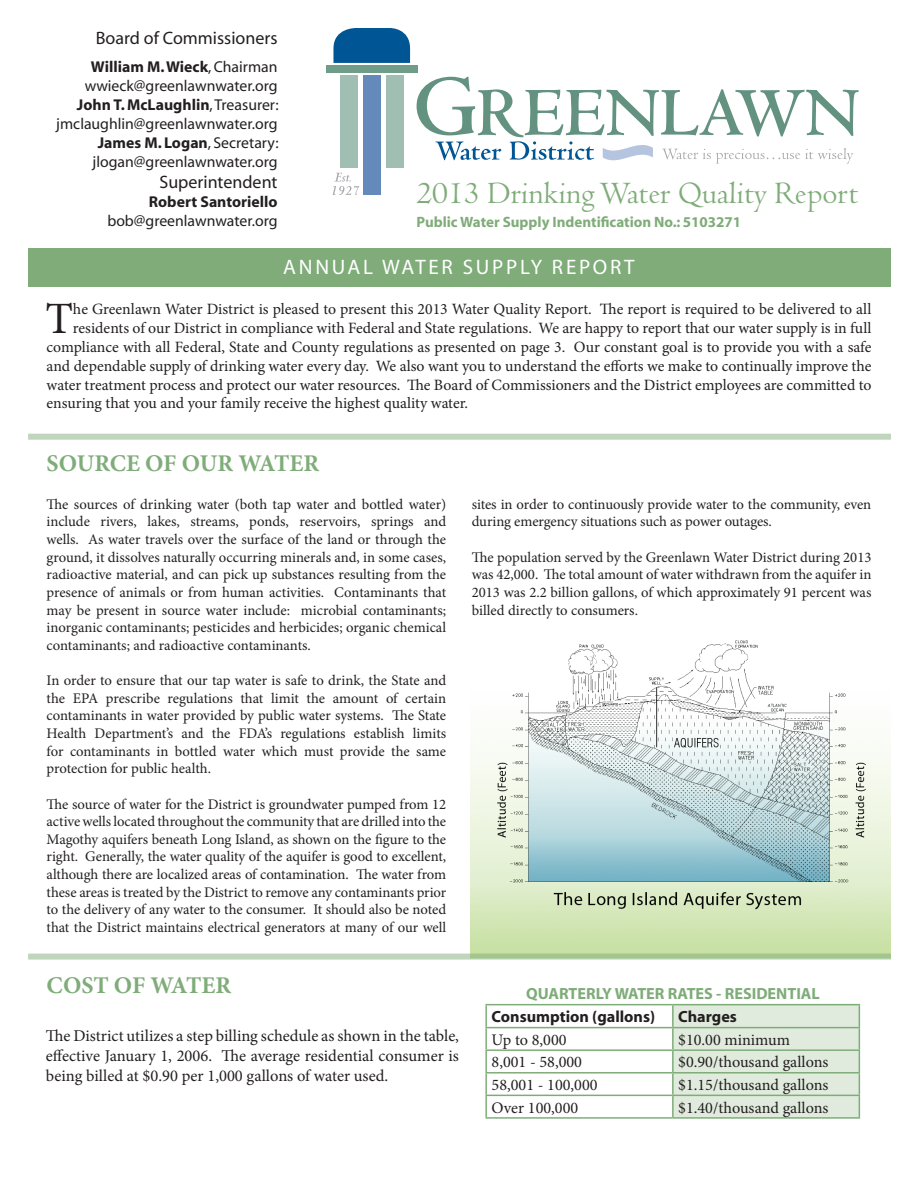
<style>
.page{position:relative;width:918px;height:1188px;background:#fff}
.page>*{position:absolute;margin:0;border:0;box-sizing:border-box;transform-origin:0 0}
.t1{font:44.85px "Minion Pro";color:#231f20}
.t2{font:32.25px "Centaur";color:#7fac79}
.t3{font:700 24px "Minion Pro";letter-spacing:-.005em;color:#7fad79}
.t4{font:700 24px "Minion Pro";letter-spacing:-.005em;color:#7fac79}
.t5{font:21px "Myriad";letter-spacing:.13em;color:#fff}
.t6{font:18px "Myriad";color:#231f20}
.t7{font:16.5px/19.8px "Minion Pro";color:#231f20;text-align:justify}
.t8{font:16.2px "Minion Pro";color:#231f20}
.t9{font:700 16.2px "Myriad";color:#7fac79}
.t10{font:700 16.2px "Myriad";color:#231f20}
.t11{font:15.75px "Minion Pro";letter-spacing:-.005em;color:#231f20}
.t12{font:15.75px "Myriad";color:#231f20}
.t13{font:700 15.75px "Myriad";color:#231f20}
.t14{font:700 15px "Myriad";color:#7fac79}
.t15{font:14.7px/17.7px "Minion Pro";letter-spacing:-.005em;color:#231f20;text-align:justify}
.s1{font-weight:400}
.s2{color:#7fac79}
</style>
<div class="page">
<img style="left:470px;top:640px;width:421px;height:366px">
<div style="left:28px;top:248px;width:863px;height:39px;background:#7fac79"></div>
<div style="left:28px;top:434px;width:863px;height:6px;background:#bfd5bc"></div>
<svg style="left:28px;top:954px;width:863px;height:6px;background:#b9d2af"></svg>
<hr style="left:485px;top:1004px;width:188px;height:1px;background:#7fad79">
<hr style="left:485px;top:1005px;width:2px;height:22px;background:#7fad79">
<hr style="left:673px;top:1004px;width:187px;height:1px;background:#7fad79">
<hr style="left:672px;top:1005px;width:2px;height:22px;background:#7fad79">
<hr style="left:485px;top:1027px;width:188px;height:1px;background:#7fad79">
<hr style="left:485px;top:1028px;width:2px;height:21px;background:#7fad79">
<hr style="left:672px;top:1028px;width:2px;height:21px;background:#7fad79">
<hr style="left:485px;top:1049px;width:188px;height:2px;background:#7fad79">
<hr style="left:485px;top:1051px;width:2px;height:21px;background:#7fad79">
<hr style="left:672px;top:1051px;width:2px;height:21px;background:#7fad79">
<hr style="left:485px;top:1072px;width:188px;height:2px;background:#7fad79">
<hr style="left:485px;top:1074px;width:2px;height:21px;background:#7fad79">
<hr style="left:672px;top:1074px;width:2px;height:21px;background:#7fad79">
<hr style="left:485px;top:1095px;width:188px;height:1px;background:#7fad79">
<hr style="left:485px;top:1096px;width:2px;height:21px;background:#7fad79">
<hr style="left:672px;top:1096px;width:2px;height:21px;background:#7fad79">
<svg style="left:673px;top:1005px;width:187px;height:112px;background:#d9e6d6"></svg>
<hr style="left:485px;top:1117px;width:188px;height:2px;background:#7fad79">
<hr style="left:673px;top:1117px;width:187px;height:2px;background:#7fad79">
<div style="left:340px;top:76px;width:18px;height:92px;background:#a0beb2"></div>
<div style="left:386px;top:76px;width:18px;height:92px;background:#a0beb2"></div>
<div style="left:363px;top:76px;width:18px;height:119px;background:#638aba"></div>
<div style="left:326px;top:66px;width:92px;height:7px;background:#709c8a"></div>
<svg style="left:333px;top:28px;width:77px;height:35px;background:#12619b"></svg>
<svg style="left:417px;top:77px;width:442px;height:87px"></svg>
<svg style="left:333px;top:173px;width:26px;height:22px"></svg>
<p class="t6" style="left:96px;top:29px;width:183px">Board of Commissioners</p>
<p class="t13" style="left:91px;top:59px;width:188px">William M. Wieck<span class="s1">, Chairman</span></p>
<p class="t12" style="left:85px;top:78px;width:194px">wwieck@greenlawnwater.org</p>
<p class="t13" style="left:77px;top:97px;width:203px">John T. McLaughlin<span class="s1">, Treasurer:</span></p>
<p class="t12" style="left:56px;top:116px;width:223px">jmclaughlin@greenlawnwater.org</p>
<p class="t13" style="left:98px;top:134px;width:182px">James M. Logan<span class="s1">, Secretary:</span></p>
<p class="t12" style="left:93px;top:154px;width:186px">jlogan@greenlawnwater.org</p>
<p class="t6" style="left:159px;top:173px;width:120px">Superintendent</p>
<p class="t13" style="left:149px;top:194px;width:130px">Robert Santoriello</p>
<p class="t12" style="left:107px;top:213px;width:172px">bob@greenlawnwater.org</p>
<p class="t2" style="left:416px;top:176px;width:443px">2013 Drinking Water Quality Report</p>
<p class="t14" style="left:416px;top:214px;width:326px">Public Water Supply Indentification No.: 5103271</p>
<p class="t5" style="left:283px;top:257px;width:353px">ANNUAL WATER SUPPLY REPORT</p>
<p class="t1" style="left:45px;top:289px;width:29px">T</p>
<p class="t11" style="left:73px;top:298px;width:800px">he Greenlawn Water District is pleased to present this 2013 Water Quality Report. The report is required to be delivered to all</p>
<p class="t11" style="left:73px;top:317px;width:800px">residents of our District in compliance with Federal and State regulations. We are happy to report that our water supply is in full</p>
<p class="t11" style="left:47px;top:336px;width:826px">compliance with all Federal, State and County regulations as presented on page 3. Our constant goal is to provide you with a safe</p>
<p class="t11" style="left:47px;top:355px;width:826px">and dependable supply of drinking water every day. We also want you to understand the efforts we make to continually improve the</p>
<p class="t11" style="left:47px;top:374px;width:826px">water treatment process and protect our water resources. The Board of Commissioners and the District employees are committed to</p>
<p class="t11" style="left:47px;top:393px;width:423px">ensuring that you and your family receive the highest quality water.</p>
<p class="t3" style="left:47px;top:447px;width:274px">SOURCE OF <span class="s2">OUR WATER</span></p>
<p class="t15" style="left:47px;top:495px;width:401px">The sources of drinking water (both tap water and bottled water) include rivers, lakes, streams, ponds, reservoirs, springs and wells. As water travels over the surface of the land or through the ground, it dissolves naturally occurring minerals and, in some cases, radioactive material, and can pick up substances resulting from the presence of animals or from human activities. Contaminants that may be present in source water include: microbial contaminants; inorganic contaminants; pesticides and herbicides; organic chemical contaminants; and radioactive contaminants.</p>
<p class="t15" style="left:47px;top:672px;width:401px">In order to ensure that our tap water is safe to drink, the State and the EPA prescribe regulations that limit the amount of certain contaminants in water provided by public water systems. The State Health Department’s and the FDA’s regulations establish limits for contaminants in bottled water which must provide the same protection for public health.</p>
<p class="t15" style="left:47px;top:795px;width:401px">The source of water for the District is groundwater pumped from 12 active wells located throughout the community that are drilled into the Magothy aquifers beneath Long Island, as shown on the figure to the right. Generally, the water quality of the aquifer is good to excellent, although there are localized areas of contamination. The water from these areas is treated by the District to remove any contaminants prior to the delivery of any water to the consumer. It should also be noted that the District maintains electrical generators at many of our well</p>
<p class="t15" style="left:472px;top:495px;width:401px">sites in order to continuously provide water to the community, even during emergency situations such as power outages.</p>
<p class="t15" style="left:472px;top:548px;width:401px">The population served by the Greenlawn Water District during 2013 was 42,000. The total amount of water withdrawn from the aquifer in 2013 was 2.2 billion gallons, of which approximately 91 percent was billed directly to consumers.</p>
<p class="t4" style="left:47px;top:969px;width:186px">COST OF WATER</p>
<p class="t7" style="left:46px;top:1026px;width:415px">The District utilizes a step billing schedule as shown in the table, effective January 1, 2006. The average residential consumer is being billed at $0.90 per 1,000 gallons of water used.</p>
<p class="t9" style="left:526px;top:985px;width:295px">QUARTERLY WATER RATES - RESIDENTIAL</p>
<p class="t10" style="left:492px;top:1008px;width:165px">Consumption (gallons)</p>
<p class="t10" style="left:678px;top:1008px;width:60px">Charges</p>
<p class="t8" style="left:492px;top:1029px;width:77px">Up to 8,000</p>
<p class="t8" style="left:678px;top:1029px;width:113px">$10.00 minimum</p>
<p class="t8" style="left:492px;top:1051px;width:92px">8,001 - 58,000</p>
<p class="t8" style="left:678px;top:1051px;width:152px">$0.90/thousand gallons</p>
<p class="t8" style="left:492px;top:1074px;width:108px">58,001 - 100,000</p>
<p class="t8" style="left:678px;top:1074px;width:152px">$1.15/thousand gallons</p>
<p class="t8" style="left:492px;top:1097px;width:88px">Over 100,000</p>
<p class="t8" style="left:678px;top:1097px;width:152px">$1.40/thousand gallons</p>
</div>
